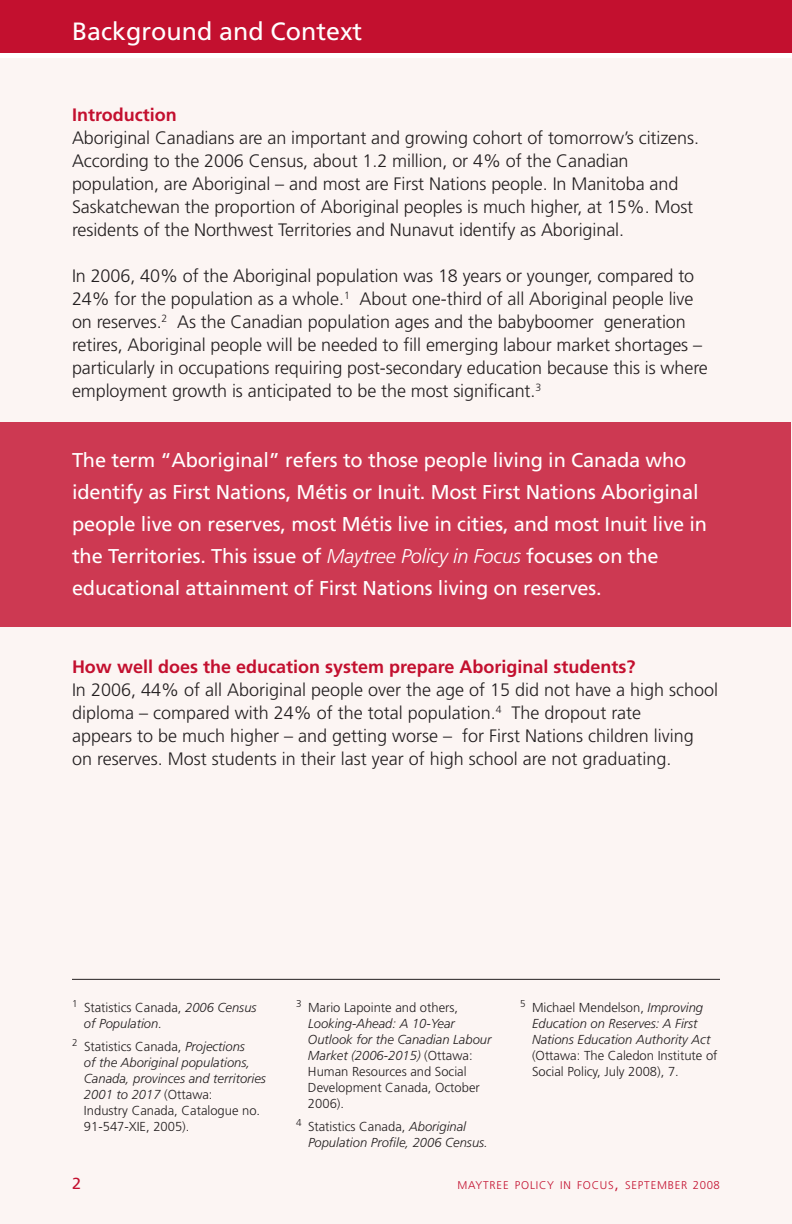
<style>
.page{position:relative;width:792px;height:1224px;background:#fff}
.page>*{position:absolute;margin:0;border:0;box-sizing:border-box;transform-origin:0 0}
.Large_page_headings{font:25px "Frutiger";color:#fff}
.Pullout_text{font:20px/32px "Frutiger";letter-spacing:-.01em;color:#fff}
.BODY{font:300 18px/23px "Frutiger";letter-spacing:-.005em;color:#231f20}
.Blue_content_heading{font:700 18px "Frutiger";color:#c3102f}
.BODY-2{font:700 18px "Frutiger";color:#c3102f}
.t1{font:16px "Frutiger";color:#c3102f}
.Footnote_style{font:300 13px/16px "Frutiger";color:#231f20}
.Footnote_style-2{font:italic 300 13px/16px "Frutiger";color:#231f20}
.t2{font:300 11.2px "Frutiger";letter-spacing:.07em;color:#c3102f}
.s1{font-weight:300;font-style:italic}
.s2{font-style:normal}
.s3{font-style:italic}
.s4{font-size:16px}
.s5{font-size:11.4px}
</style>
<div class="page">
<div style="left:0;top:58px;width:792px;height:1166px;background:#fcf4f1"></div>
<div style="left:0;top:0;width:792px;height:53px;background:#c3102f"></div>
<hr style="left:72px;top:979px;width:648px;height:1px;background:#231f20">
<div style="left:0;top:422px;width:791px;height:204px;background:#cd3952"></div>
<p class="Large_page_headings" style="left:72px;top:16px;width:292px">Background and Context</p>
<p class="BODY-2" style="left:72px;top:105px;width:106px">Introduction</p>
<p class="BODY" style="left:72px;top:127px;width:629px">Aboriginal Canadians are an important and growing cohort of tomorrow’s citizens.<br>According to the 2006 Census, about 1.2 million, or 4% of the Canadian population, are Aboriginal – and most are First Nations people. In Manitoba and Saskatchewan the proportion of Aboriginal peoples is much higher, at 15%. Most residents of the Northwest Territories and Nunavut identify as Aboriginal.</p>
<p class="BODY" style="left:72px;top:265px;width:637px">In 2006, 40% of the Aboriginal population was 18 years or younger, compared to 24% for the population as a whole.<sup>1</sup> About one-third of all Aboriginal people live on reserves.<sup>2</sup> As the Canadian population ages and the babyboomer generation retires, Aboriginal people will be needed to fill emerging labour market shortages – particularly in occupations requiring post-secondary education because this is where employment growth is anticipated to be the most significant.<sup>3</sup></p>
<p class="Pullout_text" style="left:72px;top:443px;width:637px">The term “Aboriginal” refers to those people living in Canada who identify as First Nations, Métis or Inuit. Most First Nations Aboriginal people live on reserves, most Métis live in cities, and most Inuit live in the Territories. This issue of <span class="s1">Maytree Policy in Focus</span> focuses on the educational attainment of First Nations living on reserves.</p>
<p class="Blue_content_heading" style="left:72px;top:657px;width:565px">How well does the education system prepare Aboriginal students?</p>
<p class="BODY" style="left:72px;top:679px;width:648px">In 2006, 44% of all Aboriginal people over the age of 15 did not have a high school diploma – compared with 24% of the total population.<sup>4</sup> The dropout rate<br>appears to be much higher – and getting worse – for First Nations children living on reserves. Most students in their last year of high school are not graduating.</p>
<p class="Footnote_style-2" style="left:84px;top:1000px;width:174px;text-indent:-12px"><sup>1</sup> <span class="s2">Statistics Canada,</span> 2006 Census of Population.</p>
<p class="Footnote_style-2" style="left:84px;top:1039px;width:184px;text-indent:-12px"><sup>2</sup> <span class="s2">Statistics Canada,</span> Projections<br>of the Aboriginal populations,<br>Canada, provinces and territories</p>
<p class="Footnote_style" style="left:84px;top:1087px;width:178px"><span class="s3">2001 to 2017</span> (Ottawa:<br>Industry Canada, Catalogue no.<br>91-547-XIE, 2005).</p>
<p class="Footnote_style" style="left:308px;top:1000px;width:185px;text-indent:-12px"><sup>3</sup> Mario Lapointe and others,<br><span class="s3">Looking-Ahead: A 10-Year<br>Outlook for the Canadian Labour<br>Market (2006-2015)</span> (Ottawa:<br>Human Resources and Social<br>Development Canada, October<br>2006).</p>
<p class="Footnote_style-2" style="left:308px;top:1119px;width:181px;text-indent:-12px"><sup>4</sup> <span class="s2">Statistics Canada,</span> Aboriginal<br>Population Profile, 2006 Census.</p>
<p class="Footnote_style" style="left:532px;top:1000px;width:187px;text-indent:-12px"><sup>5</sup> Michael Mendelson, <span class="s3">Improving<br>Education on Reserves: A First<br>Nations Education Authority Act </span>(Ottawa: The Caledon Institute of<br>Social Policy, July 2008), 7.</p>
<p class="t1" style="left:72px;top:1174px;width:10px">2</p>
<p class="t2" style="left:458px;top:1178px;width:264px">MAYTREE POLICY IN FOCUS<span class="s4">,</span> SEPTEMBER <span class="s5">2008</span></p>
</div>
